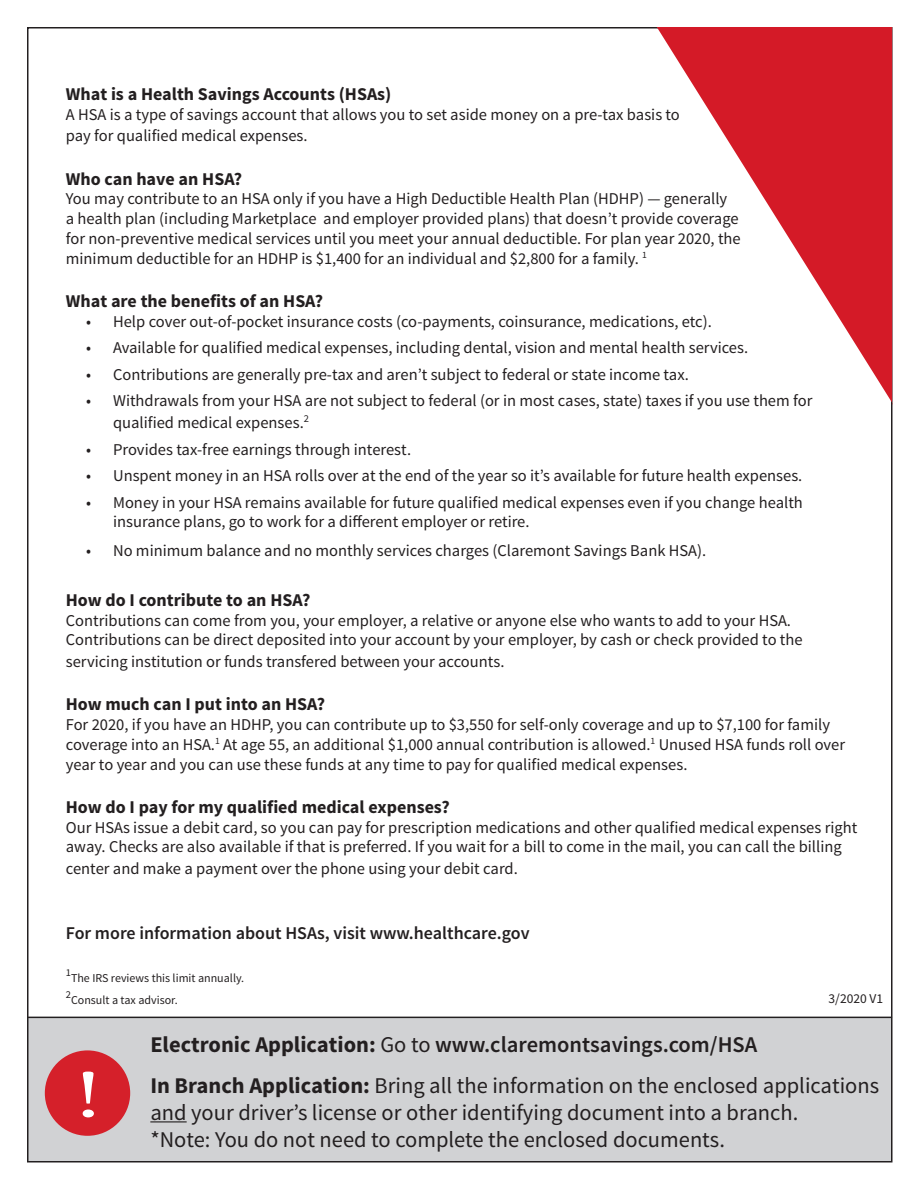
<style>
.page{position:relative;width:918px;height:1188px;background:#fff}
.page>*{position:absolute;margin:0;border:0;box-sizing:border-box;transform-origin:0 0}
.t1{font:67.8px "Minion Pro";color:#fff;scale:1.47 1}
.t2{font:22.5px/27px "Source Sans Pro";color:#231f20}
.t3{font:600 22.5px "Source Sans Pro";color:#231f20}
.t4{font:700 18px "Source Sans Pro";color:#231f20}
.t5{font:600 18px "Source Sans Pro";color:#231f20}
.t6{font:16.5px/19.8px "Source Sans Pro";color:#231f20}
.t7{font:13.5px "Source Sans Pro";color:#231f20}
.t8{font:12px "Source Sans Pro";color:#231f20}
.t9{font:10.5px "Source Sans Pro";color:#231f20}
.s1{font-weight:700}
.s2{font-weight:400}
</style>
<div class="page">
<div style="left:27px;top:1017px;width:865px;height:144px;background:#d1d2d4"></div>
<hr style="left:150px;top:1121px;width:37px;height:1px;background:#231f20">
<svg style="left:657px;top:27px;width:236px;height:378px"></svg>
<div style="left:45px;top:1050px;width:85px;height:86px;background:#d5202a;border-radius:50%"></div>
<hr style="left:27px;top:1017px;width:865px;height:1px;background:#231f20">
<p class="t4" style="left:66px;top:82px;width:327px">What is a Health Savings Accounts (HSAs)</p>
<p class="t6" style="left:66px;top:104px;width:616px;line-height:21.6px">A HSA is a type of savings account that allows you to set aside money on a pre-tax basis to pay for qualified medical expenses.</p>
<p class="t4" style="left:66px;top:167px;width:178px">Who can have an HSA?</p>
<p class="t6" style="left:66px;top:189px;width:676px">You may contribute to an HSA only if you have a High Deductible Health Plan (HDHP) — generally<br>a health plan (including Marketplace and employer provided plans) that doesn’t provide coverage for non-preventive medical services until you meet your annual deductible. For plan year 2020, the minimum deductible for an HDHP is $1,400 for an individual and $2,800 for a family. <sup>1</sup></p>
<p class="t4" style="left:66px;top:289px;width:259px">What are the benefits of an HSA?</p>
<p class="t6" style="left:86px;top:312px;width:627px">• Help cover out-of-pocket insurance costs (co-payments, coinsurance, medications, etc).</p>
<p class="t6" style="left:86px;top:338px;width:664px">• Available for qualified medical expenses, including dental, vision and mental health services.</p>
<p class="t6" style="left:86px;top:365px;width:604px">• Contributions are generally pre-tax and aren’t subject to federal or state income tax.</p>
<p class="t6" style="left:113px;top:390px;width:701px;line-height:21.6px;text-indent:-27px">• Withdrawals from your HSA are not subject to federal (or in most cases, state) taxes if you use them for qualified medical expenses.<sup>2</sup></p>
<p class="t6" style="left:86px;top:439px;width:326px">• Provides tax-free earnings through interest.</p>
<p class="t6" style="left:86px;top:466px;width:718px">• Unspent money in an HSA rolls over at the end of the year so it’s available for future health expenses.</p>
<p class="t6" style="left:113px;top:493px;width:691px;text-indent:-27px">• Money in your HSA remains available for future qualified medical expenses even if you change health insurance plans, go to work for a different employer or retire.</p>
<p class="t6" style="left:86px;top:541px;width:622px">• No minimum balance and no monthly services charges (Claremont Savings Bank HSA).</p>
<p class="t4" style="left:66px;top:588px;width:246px">How do I contribute to an HSA?</p>
<p class="t6" style="left:66px;top:610px;width:738px">Contributions can come from you, your employer, a relative or anyone else who wants to add to your HSA.<br>Contributions can be direct deposited into your account by your employer, by cash or check provided to the</p>
<p class="t6" style="left:66px;top:652px;width:440px">servicing institution or funds transfered between your accounts.</p>
<p class="t4" style="left:66px;top:693px;width:261px">How much can I put into an HSA?</p>
<p class="t6" style="left:66px;top:715px;width:781px">For 2020, if you have an HDHP, you can contribute up to $3,550 for self-only coverage and up to $7,100 for family coverage into an HSA.<sup>1</sup> At age 55, an additional $1,000 annual contribution is allowed.<sup>1</sup> Unused HSA funds roll over year to year and you can use these funds at any time to pay for qualified medical expenses.</p>
<p class="t4" style="left:66px;top:795px;width:385px">How do I pay for my qualified medical expenses?</p>
<p class="t6" style="left:66px;top:817px;width:793px">Our HSAs issue a debit card, so you can pay for prescription medications and other qualified medical expenses right away. Checks are also available if that is preferred. If you wait for a bill to come in the mail, you can call the billing</p>
<p class="t6" style="left:66px;top:859px;width:453px">center and make a payment over the phone using your debit card.</p>
<p class="t5" style="left:66px;top:921px;width:465px">For more information about HSAs, visit www.healthcare.gov</p>
<p class="t9" style="left:66px;top:966px;width:7px">1</p>
<p class="t8" style="left:71px;top:970px;width:175px">The IRS reviews this limit annually.</p>
<p class="t9" style="left:66px;top:988px;width:7px">2</p>
<p class="t8" style="left:71px;top:992px;width:108px">Consult a tax advisor.</p>
<p class="t3" style="left:150px;top:1030px;width:608px"><span class="s1">Electronic Application:</span> <span class="s2">Go to</span> www.claremontsavings.com/HSA</p>
<p class="t2" style="left:150px;top:1072px;width:730px"><span class="s1">In Branch Application:</span> Bring all the information on the enclosed applications and your driver’s license or other identifying document into a branch.<br>*Note: You do not need to complete the enclosed documents.</p>
<p class="t7" style="left:829px;top:990px;width:56px">3/2020 V1</p>
<p class="t1" style="left:75px;top:1050px;width:20px">!</p>
</div>
